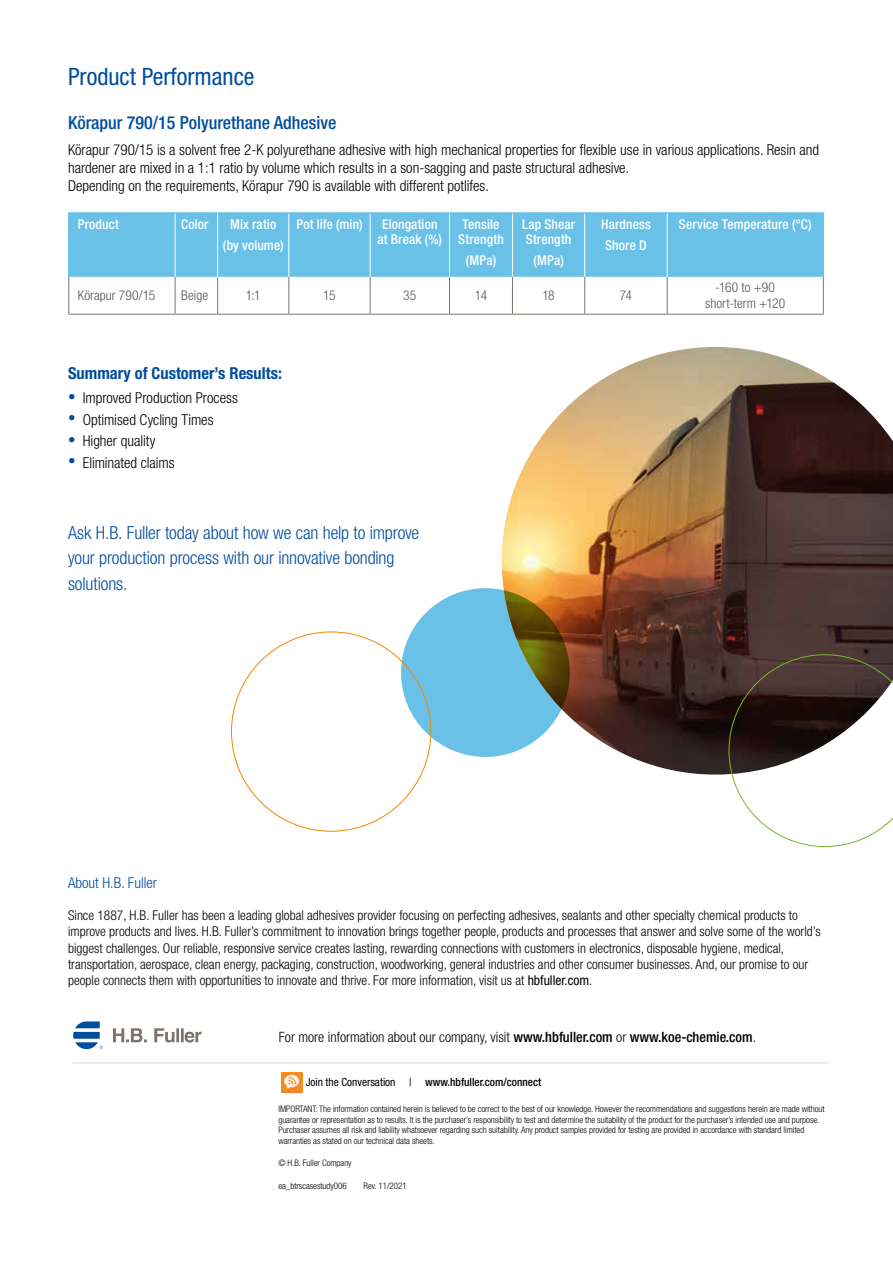
<style>
.page{position:relative;width:893px;height:1263px;background:#fff}
.page>*{position:absolute;margin:0;border:0;box-sizing:border-box;transform-origin:0 0}
.t1{font:condensed 24px "Helvetica Neue LT Std";color:#004d9d}
.t2{font:300 condensed 18px/25.5px "Helvetica Neue LT Std";letter-spacing:-.01em;color:#004d9d}
.t3{font:500 condensed 18px "Helvetica Neue LT Std";color:#004d9d}
.t4{font:700 condensed 16.5px "Helvetica Neue LT Std";color:#004d9d}
.t5{font:300 condensed 15px/18px "Helvetica Neue LT Std";color:#000}
.t6{font:300 condensed 15px "Helvetica Neue LT Std";color:#004d9d}
.t7{font:300 condensed 14.25px "Helvetica Neue LT Std";color:#000}
.t8{font:300 condensed 13.5px/16.2px "Helvetica Neue LT Std";color:#000}
.t9{font:500 condensed 13.5px/15px "Helvetica Neue LT Std";letter-spacing:.01em;color:#fff;text-align:center}
.t10{font:300 condensed 13.5px/15.8px "Helvetica Neue LT Std";letter-spacing:.005em;color:#575756;text-align:center}
.t11{font:500 condensed 11.25px "Helvetica Neue LT Std";color:#000}
.t12{font:300 condensed 9px/10.5px "Helvetica Neue LT Std";letter-spacing:-.005em;color:#000}
.s1{color:#004d9d}
.s2{font-weight:400}
.s3{font-weight:500}
</style>
<div class="page">
<div style="left:401px;top:588px;width:169px;height:169px;background:#69c1e8;border-radius:50%"></div>
<hr style="left:72px;top:1062px;width:756px;height:1px;background:#dadada">
<svg style="left:113px;top:1028px;width:88px;height:14px"></svg>
<svg style="left:73px;top:1021px;width:30px;height:28px"></svg>
<img style="left:282px;top:1072px;width:20px;height:21px">
<div style="left:70px;top:214px;width:753px;height:63px;background:#69c1e8"></div>
<hr style="left:68px;top:314px;width:107px;height:1px;background:#7c736c">
<hr style="left:175px;top:314px;width:43px;height:1px;background:#7c736c">
<hr style="left:218px;top:314px;width:71px;height:1px;background:#7c736c">
<hr style="left:289px;top:314px;width:81px;height:1px;background:#7c736c">
<hr style="left:370px;top:314px;width:79px;height:1px;background:#7c736c">
<hr style="left:449px;top:314px;width:63px;height:1px;background:#7c736c">
<hr style="left:512px;top:314px;width:73px;height:1px;background:#7c736c">
<hr style="left:585px;top:314px;width:82px;height:1px;background:#7c736c">
<hr style="left:667px;top:314px;width:157px;height:1px;background:#7c736c">
<hr style="left:68px;top:277px;width:1px;height:37px;background:#7c736c">
<hr style="left:175px;top:277px;width:1px;height:37px;background:#7c736c">
<hr style="left:217px;top:277px;width:1px;height:37px;background:#7c736c">
<hr style="left:288px;top:277px;width:1px;height:37px;background:#7c736c">
<hr style="left:370px;top:277px;width:1px;height:37px;background:#7c736c">
<hr style="left:449px;top:277px;width:1px;height:37px;background:#7c736c">
<hr style="left:512px;top:277px;width:1px;height:37px;background:#7c736c">
<hr style="left:584px;top:277px;width:1px;height:37px;background:#7c736c">
<hr style="left:667px;top:277px;width:1px;height:37px;background:#7c736c">
<hr style="left:823px;top:277px;width:1px;height:37px;background:#7c736c">
<hr style="left:68px;top:212px;width:107px;height:2px;background:#69c1e8">
<hr style="left:68px;top:214px;width:2px;height:63px;background:#69c1e8">
<hr style="left:175px;top:212px;width:43px;height:2px;background:#69c1e8">
<hr style="left:218px;top:212px;width:71px;height:2px;background:#69c1e8">
<hr style="left:289px;top:212px;width:81px;height:2px;background:#69c1e8">
<hr style="left:370px;top:212px;width:79px;height:2px;background:#69c1e8">
<hr style="left:449px;top:212px;width:63px;height:2px;background:#69c1e8">
<hr style="left:512px;top:212px;width:73px;height:2px;background:#69c1e8">
<hr style="left:585px;top:212px;width:82px;height:2px;background:#69c1e8">
<hr style="left:667px;top:212px;width:157px;height:2px;background:#69c1e8">
<hr style="left:823px;top:214px;width:1px;height:63px;background:#69c1e8">
<hr style="left:175px;top:214px;width:1px;height:63px;background:#fff">
<hr style="left:217px;top:214px;width:1px;height:63px;background:#fff">
<hr style="left:288px;top:214px;width:1px;height:63px;background:#fff">
<hr style="left:370px;top:214px;width:1px;height:63px;background:#fff">
<hr style="left:449px;top:214px;width:1px;height:63px;background:#fff">
<hr style="left:512px;top:214px;width:1px;height:63px;background:#fff">
<hr style="left:584px;top:214px;width:1px;height:63px;background:#fff">
<hr style="left:667px;top:214px;width:1px;height:63px;background:#fff">
<img style="left:502px;top:347px;width:391px;height:428px">
<svg style="left:729px;top:654px;width:164px;height:193px"></svg>
<svg style="left:504px;top:590px;width:66px;height:119px"></svg>
<h1 class="t1" style="left:68px;top:63px;width:188px">Product Performance</h1>
<h2 class="t3" style="left:68px;top:112px;width:270px">Körapur 790/15 Polyurethane Adhesive</h2>
<p class="t5" style="left:68px;top:141px;width:753px">Körapur 790/15 is a solvent free 2-K polyurethane adhesive with high mechanical properties for flexible use in various applications. Resin and hardener are mixed in a 1:1 ratio by volume which results in a son-sagging and paste structural adhesive.<br>Depending on the requirements, Körapur 790 is available with different potlifes.</p>
<p class="t9" style="left:78px;top:216px;width:43px">Product</p>
<p class="t9" style="left:181px;top:216px;width:29px">Color</p>
<p class="t9" style="left:223px;top:213px;width:62px;line-height:21.8px">Mix ratio (by volume)</p>
<p class="t9" style="left:296px;top:216px;width:68px">Pot life (min)</p>
<p class="t9" style="left:377px;top:216px;width:66px">Elongation at Break (%)</p>
<p class="t9" style="left:458px;top:216px;width:47px">Tensile<br>Strength</p>
<p class="t9" style="left:466px;top:253px;width:32px">(MPa)</p>
<p class="t9" style="left:522px;top:216px;width:55px;text-align:left">Lap Shear<br>Strength</p>
<p class="t9" style="left:533px;top:253px;width:32px">(MPa)</p>
<p class="t9" style="left:601px;top:213px;width:51px;line-height:21.8px">Hardness<br>Shore D</p>
<p class="t9" style="left:679px;top:216px;width:134px">Service Temperature (°C)</p>
<p class="t10" style="left:78px;top:288px;width:79px">Körapur 790/15</p>
<p class="t10" style="left:181px;top:288px;width:29px">Beige</p>
<p class="t10" style="left:246px;top:288px;width:16px">1:1</p>
<p class="t10" style="left:323px;top:288px;width:14px">15</p>
<p class="t10" style="left:403px;top:288px;width:15px">35</p>
<p class="t10" style="left:475px;top:288px;width:14px">14</p>
<p class="t10" style="left:542px;top:288px;width:14px">18</p>
<p class="t10" style="left:620px;top:288px;width:14px">74</p>
<p class="t10" style="left:705px;top:280px;width:82px">-160 to +90 short-term +120</p>
<p class="t4" style="left:68px;top:363px;width:215px">Summary of Customer’s Results:</p>
<p class="t5" style="left:68px;top:389px;width:171px"><span class="s1">•</span> Improved Production Process</p>
<p class="t5" style="left:68px;top:410px;width:147px"><span class="s1">•</span> Optimised Cycling Times</p>
<p class="t5" style="left:68px;top:432px;width:89px"><span class="s1">•</span> Higher quality</p>
<p class="t5" style="left:68px;top:453px;width:108px"><span class="s1">•</span> Eliminated claims</p>
<h2 class="t2" style="left:68px;top:519px;width:353px">Ask H.B. Fuller today about how we can help to improve your production process with our innovative bonding solutions.</h2>
<p class="t6" style="left:68px;top:874px;width:91px">About H.B. Fuller</p>
<p class="t8" style="left:68px;top:907px;width:754px">Since 1887, H.B. Fuller has been a leading global adhesives provider focusing on perfecting adhesives, sealants and other specialty chemical products to improve products and lives. H.B. Fuller’s commitment to innovation brings together people, products and processes that answer and solve some of the world’s biggest challenges. Our reliable, responsive service creates lasting, rewarding connections with customers in electronics, disposable hygiene, medical, transportation, aerospace, clean energy, packaging, construction, woodworking, general industries and other consumer businesses. And, our promise to our people connects them with opportunities to innovate and thrive. For more information, visit us at <span class="s2">hbfuller.com</span>.</p>
<p class="t7" style="left:279px;top:1028px;width:479px">For more information about our company, visit <span class="s3">www.hbfuller.com</span> or <span class="s3">www.koe-chemie.com</span>.</p>
<p class="t11" style="left:306px;top:1076px;width:237px"><span class="s2">Join the Conversation |</span> www.hbfuller.com/connect</p>
<p class="t12" style="left:278px;top:1104px;width:548px">IMPORTANT: The information contained herein is believed to be correct to the best of our knowledge. However the recommendations and suggestions herein are made without guarantee or representation as to results. It is the purchaser’s responsibility to test and determine the suitability of the product for the purchaser’s intended use and purpose.<br>Purchaser assumes all risk and liability whatsoever regarding such suitability. Any product samples provided for testing are provided in accordance with standard limited warranties as stated on our technical data sheets.</p>
<p class="t12" style="left:278px;top:1158px;width:75px">© H.B. Fuller Company</p>
<p class="t12" style="left:278px;top:1180px;width:70px">ea_btrscasestudy006</p>
<p class="t12" style="left:364px;top:1180px;width:45px">Rev. 11/2021</p>
</div>
